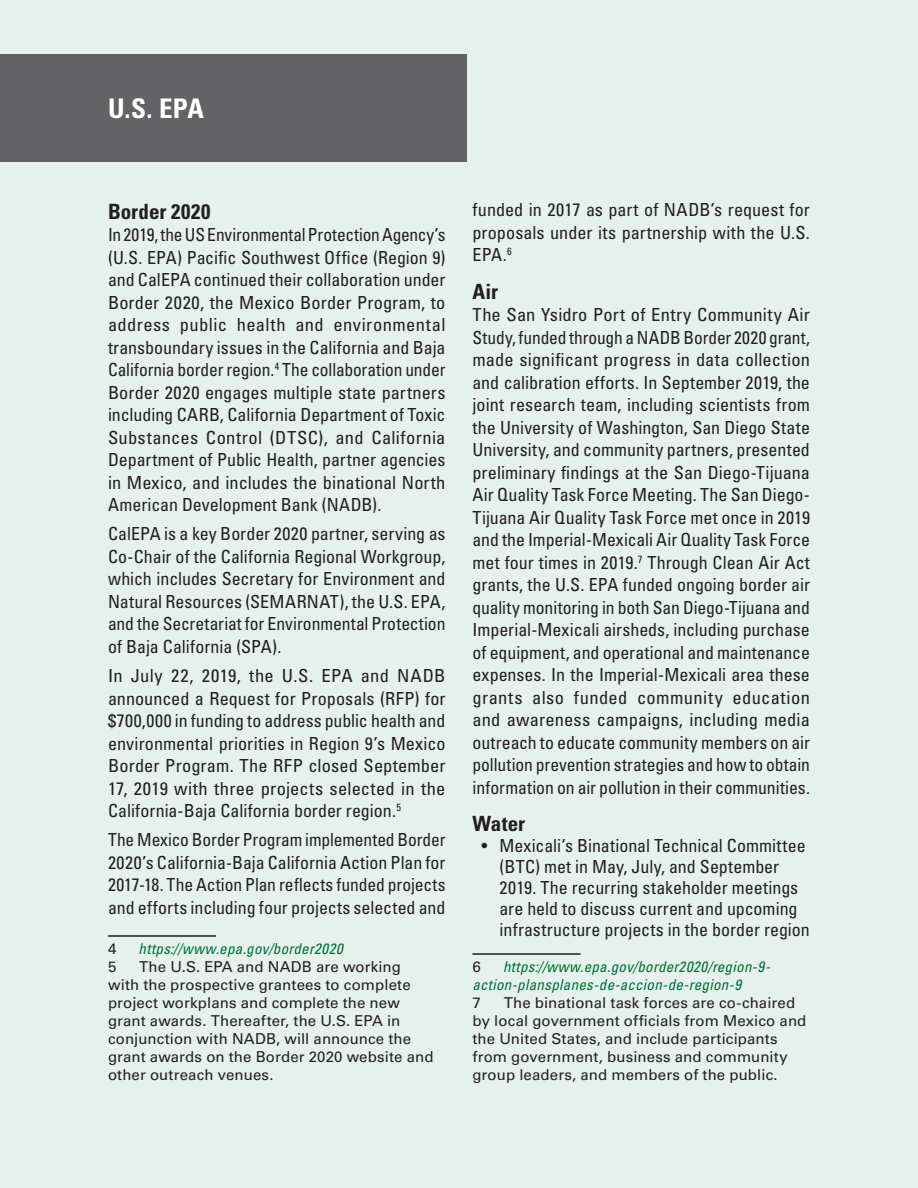
<style>
.page{position:relative;width:918px;height:1188px;background:#e6f0ec}
.page>*{position:absolute;margin:0;border:0;box-sizing:border-box;transform-origin:0 0}
.t1{font:700 condensed 27px "Univers LT Std";color:#fff}
.t2{font:700 condensed 21px "Univers LT Std";letter-spacing:.005em;color:#231f20}
.t3{font:condensed 18px/22.5px "Univers LT Std";color:#231f20;text-align:justify}
.t4{font:15px/18px "Univers LT Std";letter-spacing:.005em;color:#231f20}
.t5{font:italic condensed 15px/18px "Univers LT Std";letter-spacing:.02em;color:#006e38}
</style>
<div class="page">
<hr style="left:108px;top:935px;width:108px;height:2px;background:#231f20">
<hr style="left:472px;top:953px;width:108px;height:2px;background:#231f20">
<div style="left:0;top:54px;width:466px;height:108px;background:#636366"></div>
<h2 class="t1" style="left:108px;top:92px;width:98px">U.S. EPA</h2>
<h3 class="t2" style="left:108px;top:198px;width:104px">Border 2020</h3>
<p class="t3" style="left:108px;top:223px;width:339px">In 2019, the US Environmental Protection Agency’s (U.S. EPA) Pacifc Southwest Offce (Region 9) and CalEPA continued their collaboration under Border 2020, the Mexico Border Program, to address public health and environmental transboundary issues in the California and Baja California border region.<sup>4</sup> The collaboration under Border 2020 engages multiple state partners including CARB, California Department of Toxic Substances Control (DTSC), and California Department of Public Health, partner agencies in Mexico, and includes the binational North American Development Bank (NADB).</p>
<p class="t3" style="left:108px;top:522px;width:339px">CalEPA is a key Border 2020 partner, serving as Co-Chair of the California Regional Workgroup, which includes Secretary for Environment and Natural Resources (SEMARNAT), the U.S. EPA, and the Secretariat for Environmental Protection of Baja California (SPA).</p>
<p class="t3" style="left:108px;top:664px;width:339px">In July 22, 2019, the U.S. EPA and NADB announced a Request for Proposals (RFP) for $700,000 in funding to address public health and environmental priorities in Region 9’s Mexico Border Program. The RFP closed September 17, 2019 with three projects selected in the California-Baja California border region.<sup>5</sup></p>
<p class="t3" style="left:108px;top:828px;width:339px">The Mexico Border Program implemented Border 2020’s California-Baja California Action Plan for 2017-18. The Action Plan refects funded projects and efforts including four projects selected and</p>
<p class="t4" style="left:108px;top:940px;width:10px">4</p>
<p class="t5" style="left:139px;top:940px;width:206px">https://www.epa.gov/border2020</p>
<p class="t4" style="left:108px;top:958px;width:10px">5</p>
<p class="t4" style="left:108px;top:958px;width:327px;text-indent:31px">The U.S. EPA and NADB are working with the prospective grantees to complete project workplans and complete the new grant awards. Thereafter, the U.S. EPA in conjunction with NADB, will announce the grant awards on the Border 2020 website and other outreach venues.</p>
<p class="t3" style="left:472px;top:199px;width:339px">funded in 2017 as part of NADB’s request for proposals under its partnership with the U.S.<br>EPA.<sup>6</sup></p>
<h3 class="t2" style="left:472px;top:279px;width:27px">Air</h3>
<p class="t3" style="left:472px;top:304px;width:339px">The San Ysidro Port of Entry Community Air Study, funded through a NADB Border 2020 grant, made signifcant progress in data collection and calibration efforts. In September 2019, the joint research team, including scientists from the University of Washington, San Diego State University, and community partners, presented preliminary fndings at the San Diego-Tijuana Air Quality Task Force Meeting. The San Diego-Tijuana Air Quality Task Force met once in 2019 and the Imperial-Mexicali Air Quality Task Force met four times in 2019.<sup>7</sup> Through Clean Air Act grants, the U.S. EPA funded ongoing border air quality monitoring in both San Diego-Tijuana and Imperial-Mexicali airsheds, including purchase of equipment, and operational and maintenance expenses. In the Imperial-Mexicali area these grants also funded community education and awareness campaigns, including media outreach to educate community members on air pollution prevention strategies and how to obtain information on air pollution in their communities.</p>
<h3 class="t2" style="left:472px;top:811px;width:54px">Water</h3>
<p class="t3" style="left:500px;top:835px;width:312px;line-height:21px;text-align:left;text-indent:-18px">• Mexicali’s Binational Technical Committee (BTC) met in May, July, and September 2019. The recurring stakeholder meetings are held to discuss current and upcoming infrastructure projects in the border region</p>
<p class="t4" style="left:472px;top:958px;width:10px">6</p>
<p class="t5" style="left:472px;top:958px;width:299px;text-indent:31px">https://www.epa.gov/border2020/region-9- action-plansplanes-de-accion-de-region-9</p>
<p class="t4" style="left:472px;top:994px;width:10px">7</p>
<p class="t4" style="left:472px;top:994px;width:335px;text-indent:31px">The binational task forces are co-chaired by local government offcials from Mexico and the United States, and include participants from government, business and community group leaders, and members of the public.</p>
</div>
